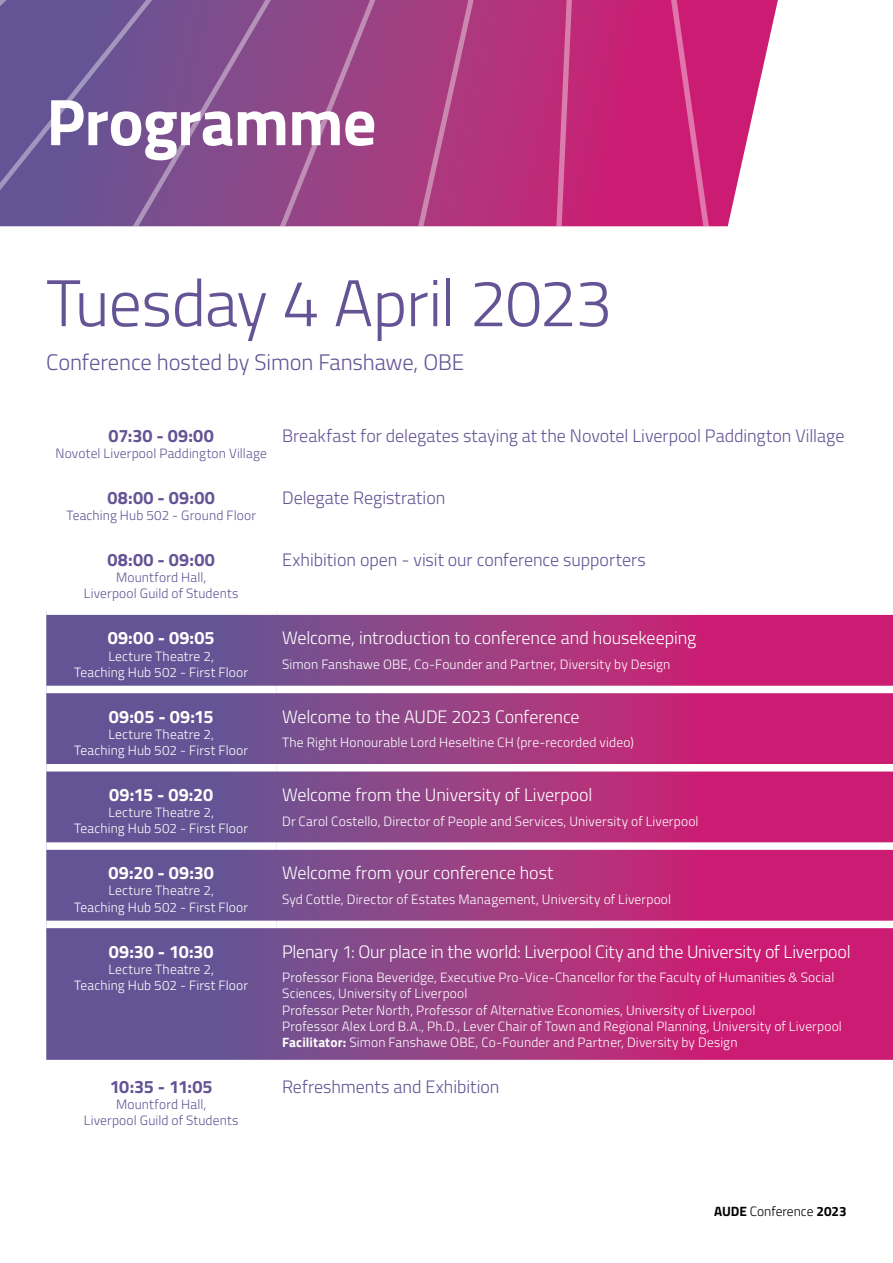
<style>
.page{position:relative;width:893px;height:1263px;background:#fff}
.page>*{position:absolute;margin:0;border:0;box-sizing:border-box;transform-origin:0 0}
.t1{font:300 66px "Titillium Web";letter-spacing:-.015em;color:#645495}
.t2{font:700 66px "Titillium Web";letter-spacing:-.015em;color:#fff}
.t3{font:300 22.5px "Titillium Web";letter-spacing:-.005em;color:#645495}
.t4{font:300 18px "Titillium Web";letter-spacing:-.005em;color:#fff}
.t5{font:300 18px "Titillium Web";color:#645495}
.t6{font:700 18px "Titillium Web";letter-spacing:.01em;color:#fff}
.t7{font:700 18px "Titillium Web";letter-spacing:.015em;color:#645495}
.t8{font:300 13.5px/16.2px "Titillium Web";letter-spacing:.01em;color:#fff;text-align:center}
.t9{font:300 13.5px/16.2px "Titillium Web";letter-spacing:.01em;color:#645495;text-align:center}
.t10{font:300 13.5px "Titillium Web";color:#000}
.s1{font-weight:700}
</style>
<div class="page">
<svg style="left:46px;top:615px;width:847px;height:445px;background:#993d84"></svg>
<div style="left:46px;top:686px;width:230px;height:7px;background:#fff"></div>
<div style="left:276px;top:686px;width:617px;height:7px;background:#fff"></div>
<div style="left:46px;top:764px;width:230px;height:7px;background:#fff"></div>
<div style="left:276px;top:764px;width:617px;height:7px;background:#fff"></div>
<div style="left:46px;top:842px;width:230px;height:8px;background:#fff"></div>
<div style="left:276px;top:842px;width:617px;height:8px;background:#fff"></div>
<div style="left:46px;top:921px;width:230px;height:7px;background:#fff"></div>
<div style="left:276px;top:921px;width:617px;height:7px;background:#fff"></div>
<svg style="left:0;top:0;width:778px;height:226px;background:#a14488"></svg>
<h1 class="t2" style="left:46px;top:72px;width:332px">Programme</h1>
<h1 class="t1" style="left:46px;top:255px;width:568px">Tuesday 4 April 2023</h1>
<h2 class="t3" style="left:46px;top:345px;width:420px">Conference hosted by Simon Fanshawe, OBE</h2>
<h3 class="t7" style="left:109px;top:422px;width:107px">07:30 - 09:00</h3>
<p class="t9" style="left:56px;top:444px;width:213px">Novotel Liverpool Paddington Village</p>
<h3 class="t7" style="left:108px;top:484px;width:109px">08:00 - 09:00</h3>
<p class="t9" style="left:66px;top:507px;width:191px">Teaching Hub 502 - Ground Floor</p>
<h3 class="t7" style="left:108px;top:546px;width:109px">08:00 - 09:00</h3>
<p class="t9" style="left:84px;top:569px;width:156px">Mountford Hall,<br>Liverpool Guild of Students</p>
<h3 class="t6" style="left:108px;top:624px;width:109px">09:00 - 09:05</h3>
<p class="t8" style="left:74px;top:647px;width:175px">Lecture Theatre 2,<br>Teaching Hub 502 - First Floor</p>
<h3 class="t6" style="left:109px;top:702px;width:106px">09:05 - 09:15</h3>
<p class="t8" style="left:74px;top:725px;width:175px">Lecture Theatre 2,<br>Teaching Hub 502 - First Floor</p>
<h3 class="t6" style="left:109px;top:781px;width:106px">09:15 - 09:20</h3>
<p class="t8" style="left:74px;top:804px;width:175px">Lecture Theatre 2,<br>Teaching Hub 502 - First Floor</p>
<h3 class="t6" style="left:109px;top:859px;width:107px">09:20 - 09:30</h3>
<p class="t8" style="left:74px;top:882px;width:175px">Lecture Theatre 2,<br>Teaching Hub 502 - First Floor</p>
<h3 class="t6" style="left:109px;top:937px;width:106px">09:30 - 10:30</h3>
<p class="t8" style="left:74px;top:960px;width:175px">Lecture Theatre 2,<br>Teaching Hub 502 - First Floor</p>
<h3 class="t7" style="left:110px;top:1073px;width:104px">10:35 - 11:05</h3>
<p class="t9" style="left:84px;top:1096px;width:156px">Mountford Hall,<br>Liverpool Guild of Students</p>
<h3 class="t5" style="left:282px;top:422px;width:564px">Breakfast for delegates staying at the Novotel Liverpool Paddington Village</h3>
<h3 class="t5" style="left:282px;top:484px;width:165px">Delegate Registration</h3>
<h3 class="t5" style="left:282px;top:547px;width:365px">Exhibition open - visit our conference supporters</h3>
<h3 class="t4" style="left:282px;top:625px;width:416px">Welcome, introduction to conference and housekeeping</h3>
<p class="t8" style="left:282px;top:655px;width:390px">Simon Fanshawe OBE, Co-Founder and Partner, Diversity by Design</p>
<h3 class="t4" style="left:282px;top:703px;width:299px">Welcome to the AUDE 2023 Conference</h3>
<p class="t8" style="left:282px;top:734px;width:353px">The Right Honourable Lord Heseltine CH (pre-recorded video)</p>
<h3 class="t4" style="left:282px;top:781px;width:312px">Welcome from the University of Liverpool</h3>
<p class="t8" style="left:282px;top:812px;width:418px">Dr Carol Costello, Director of People and Services, University of Liverpool</p>
<h3 class="t4" style="left:282px;top:860px;width:273px">Welcome from your conference host</h3>
<p class="t8" style="left:282px;top:890px;width:391px">Syd Cottle, Director of Estates Management, University of Liverpool</p>
<h3 class="t4" style="left:282px;top:938px;width:570px">Plenary 1: Our place in the world: Liverpool City and the University of Liverpool</h3>
<p class="t8" style="left:282px;top:969px;width:561px;text-align:left">Professor Fiona Beveridge, Executive Pro-Vice-Chancellor for the Faculty of Humanities &amp; Social Sciences, University of Liverpool<br>Professor Peter North, Professor of Alternative Economies, University of Liverpool<br>Professor Alex Lord B.A., Ph.D., Lever Chair of Town and Regional Planning, University of Liverpool <span class="s1">Facilitator:</span> Simon Fanshawe OBE, Co-Founder and Partner, Diversity by Design</p>
<h3 class="t5" style="left:282px;top:1073px;width:219px">Refreshments and Exhibition</h3>
<p class="t10" style="left:714px;top:1202px;width:134px"><span class="s1">AUDE</span> Conference <span class="s1">2023</span></p>
</div>
